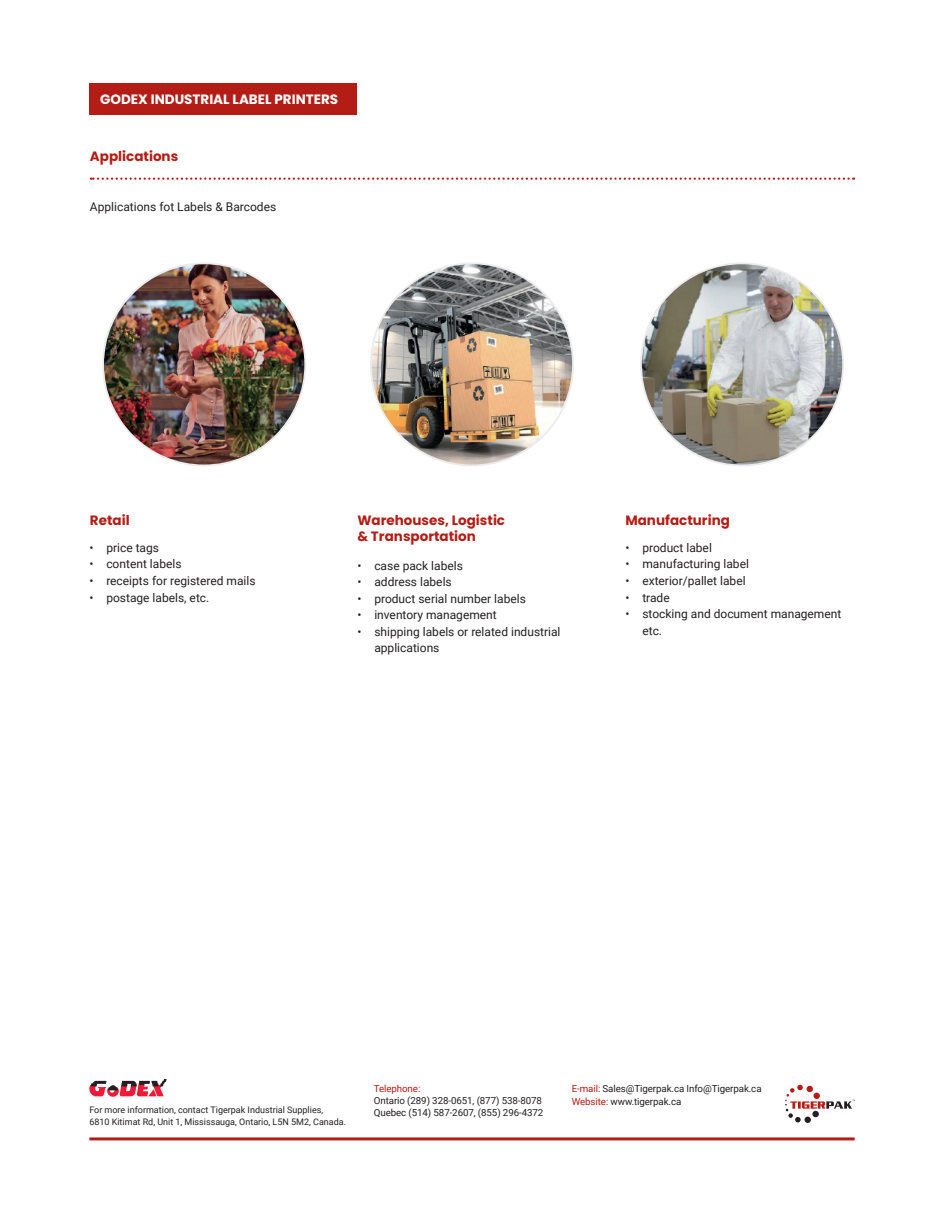
<style>
.page{position:relative;width:944px;height:1214px;background:#fff}
.page>*{position:absolute;margin:0;border:0;box-sizing:border-box;transform-origin:0 0}
.t1{font:700 13.5px/16.2px "Poppins";color:#b41d15}
.t2{font:700 13.5px "Poppins";color:#fff}
.t3{font:12px/16.5px "Roboto";color:#231f20}
.t4{font:9.75px/12px "Roboto";letter-spacing:-.01em;color:#231f20}
.t5{font:9.75px "Roboto";letter-spacing:-.01em;color:#b41d15}
.t6{font:9px/12px "Roboto";color:#231f20}
.s1{color:#b41d15}
</style>
<div class="page">
<hr style="left:89px;top:1137px;width:765px;height:3px;background:#b41d15">
<svg style="left:89px;top:1079px;width:78px;height:17px"></svg>
<svg style="left:785px;top:1084px;width:70px;height:38px"></svg>
<div style="left:90px;top:83px;width:267px;height:32px;background:#b41d15"></div>
<img style="left:103px;top:263px;width:202px;height:202px;border-radius:101px">
<img style="left:371px;top:263px;width:202px;height:202px;border-radius:101px">
<img style="left:641px;top:263px;width:202px;height:202px;border-radius:101px">
<svg style="left:91px;top:177px;width:763px;height:3px"></svg>
<p class="t2" style="left:100px;top:91px;width:239px">GODEX INDUSTRIAL LABEL PRINTERS</p>
<p class="t1" style="left:90px;top:148px;width:90px">Applications</p>
<p class="t3" style="left:90px;top:198px;width:188px">Applications fot Labels &amp; Barcodes</p>
<p class="t1" style="left:90px;top:512px;width:41px">Retail</p>
<p class="t1" style="left:357px;top:512px;width:149px">Warehouses, Logistic &amp; Transportation</p>
<p class="t1" style="left:625px;top:512px;width:106px">Manufacturing</p>
<p class="t3" style="left:625px;top:539px;width:88px">• product label</p>
<p class="t3" style="left:625px;top:555px;width:125px">• manufacturing label</p>
<p class="t3" style="left:625px;top:572px;width:122px">• exterior/pallet label</p>
<p class="t3" style="left:625px;top:588px;width:46px">• trade</p>
<p class="t3" style="left:642px;top:605px;width:200px;text-indent:-17px">• stocking and document management etc.</p>
<p class="t3" style="left:89px;top:539px;width:71px">• price tags</p>
<p class="t3" style="left:89px;top:555px;width:94px">• content labels</p>
<p class="t3" style="left:89px;top:572px;width:168px">• receipts for registered mails</p>
<p class="t3" style="left:89px;top:588px;width:121px">• postage labels, etc.</p>
<p class="t3" style="left:357px;top:557px;width:107px">• case pack labels</p>
<p class="t3" style="left:357px;top:573px;width:96px">• address labels</p>
<p class="t3" style="left:357px;top:590px;width:170px">• product serial number labels</p>
<p class="t3" style="left:357px;top:606px;width:141px">• inventory management</p>
<p class="t3" style="left:374px;top:623px;width:188px;text-indent:-17px">• shipping labels or related industrial applications</p>
<p class="t6" style="left:89px;top:1103px;width:258px">For more information, contact Tigerpak Industrial Supplies,<br>6810 Kitimat Rd, Unit 1, Mississauga, Ontario, L5N 5M2, Canada.</p>
<p class="t5" style="left:374px;top:1081px;width:48px">Telephone:</p>
<p class="t4" style="left:374px;top:1094px;width:171px">Ontario (289) 328-0651, (877) 538-8078<br>Quebec (514) 587-2607, (855) 296-4372</p>
<p class="t4" style="left:571px;top:1081px;width:191px;line-height:12.8px"><span class="s1">E-mail:</span> Sales@Tigerpak.ca Info@Tigerpak.ca<br><span class="s1">Website:</span> www.tigerpak.ca</p>
</div>
